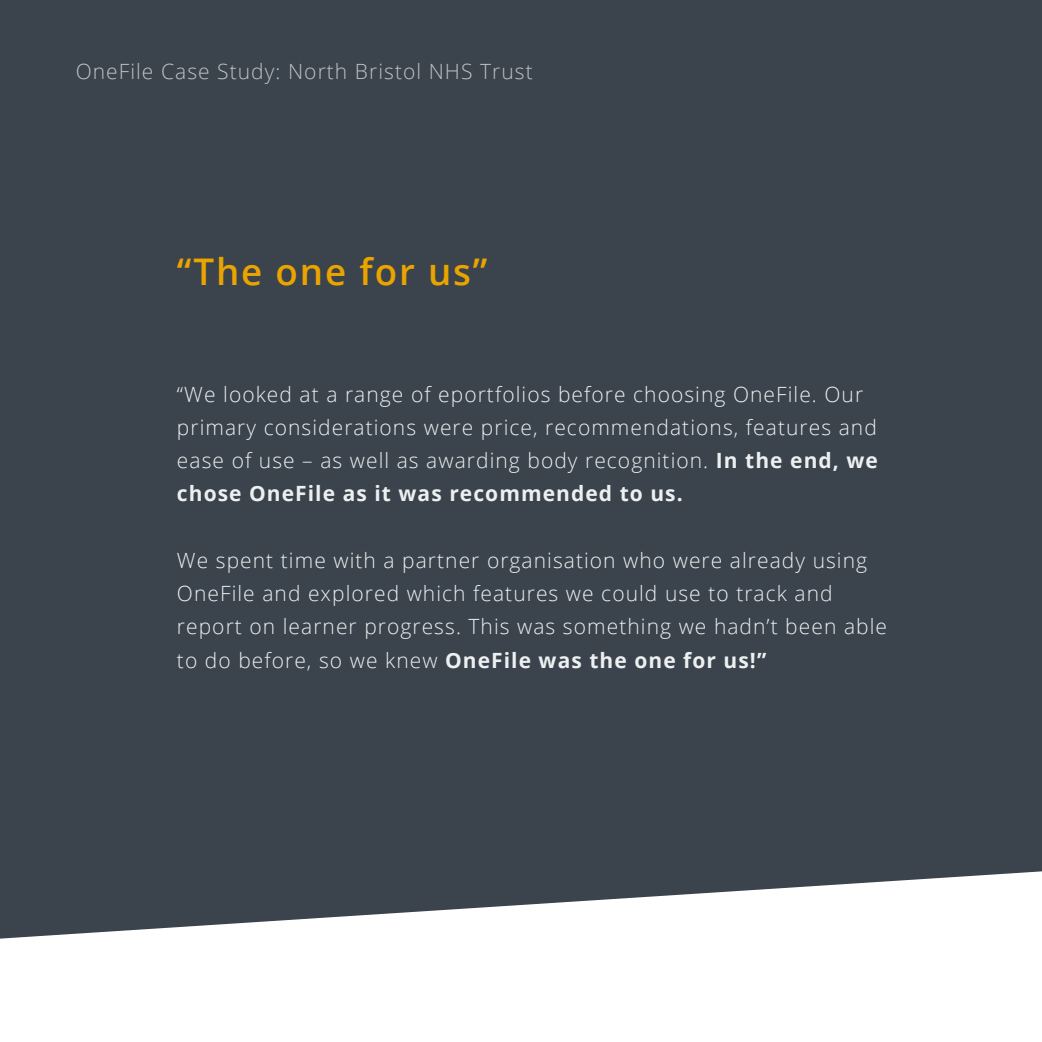
<style>
.page{position:relative;width:1042px;height:1042px;background:#fff}
.page>*{position:absolute;margin:0;border:0;box-sizing:border-box;transform-origin:0 0}
.t1{font:600 36.75px "Open Sans";letter-spacing:.05em;color:#eaa400}
.t2{font:300 21px/33.2px "Open Sans";letter-spacing:.05em;color:#ecf0f1}
.t3{font:300 21px "Open Sans";letter-spacing:.05em;color:#bec3c7}
.s1{font-weight:700}
</style>
<div class="page">
<div style="left:0;top:0;width:1042px;height:938px;background:#3b434c"></div>
<p class="t3" style="left:76px;top:57px;width:458px">OneFile Case Study: North Bristol NHS Trust</p>
<h1 class="t1" style="left:177px;top:246px;width:312px">“The one for us”</h1>
<p class="t2" style="left:177px;top:377px;width:702px">“We looked at a range of eportfolios before choosing OneFile. Our primary considerations were price, recommendations, features and ease of use – as well as awarding body recognition. <span class="s1">In the end, we chose OneFile as it was recommended to us.</span></p>
<p class="t2" style="left:177px;top:543px;width:711px">We spent time with a partner organisation who were already using OneFile and explored which features we could use to track and report on learner progress. This was something we hadn’t been able to do before, so we knew <span class="s1">OneFile was the one for us!”</span></p>
</div>
